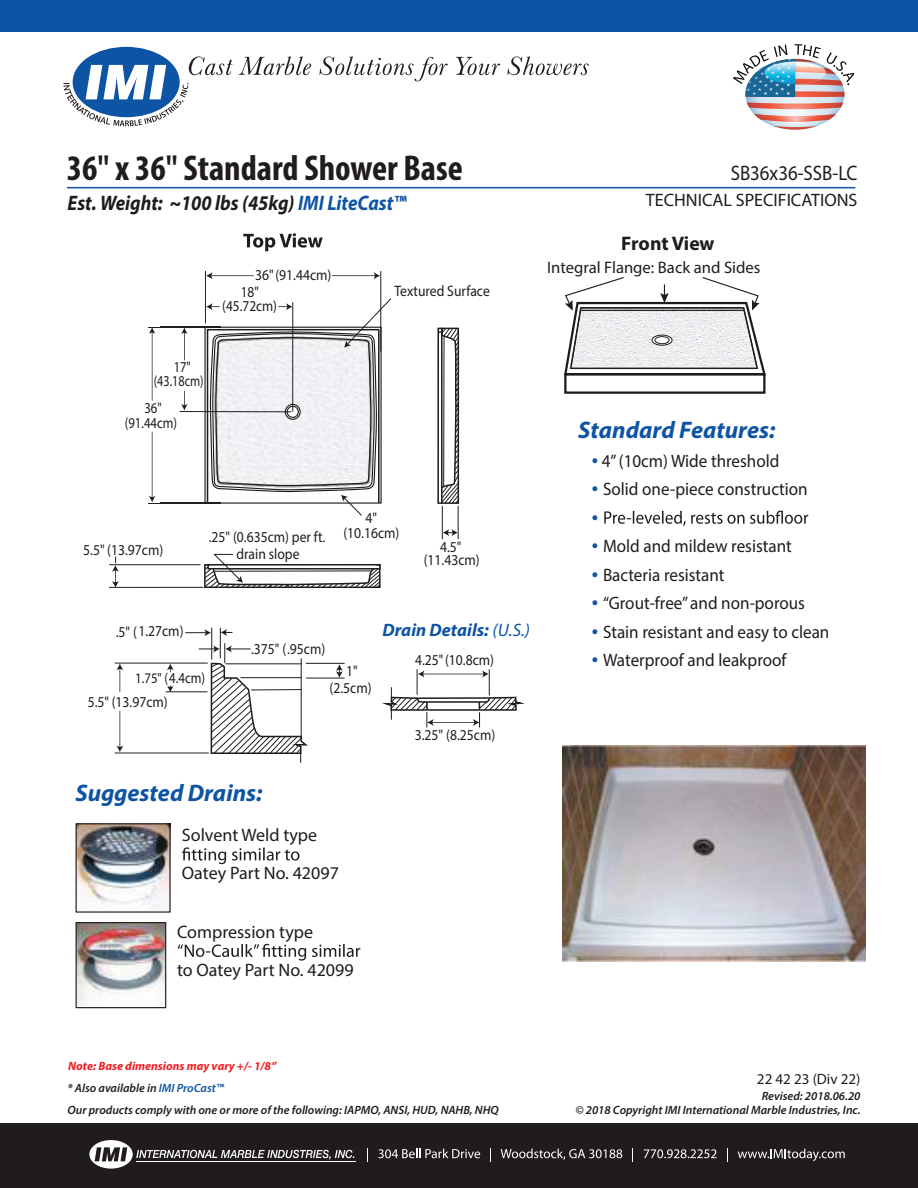
<style>
.page{position:relative;width:918px;height:1188px;background:#fff}
.page>*{position:absolute;margin:0;border:0;box-sizing:border-box;transform-origin:0 0}
.t1{font:700 condensed 36px "Myriad Pro";color:#211c1c}
.t2{font:italic 700 24px "Myriad Pro";color:#0e54a4}
.t3{font:24px "Myriad Pro";color:#0e54a4;scale:.95 1}
.t4{font:italic 700 21px "Myriad Pro";color:#211c1c;scale:.9 1}
.t5{font:21px "Myriad Pro";color:#211c1c;scale:.9 1}
.t6{font:700 19.65px "Myriad Pro";letter-spacing:-.005em;color:#211c1c}
.t7{font:18px "Myriad Pro";color:#211c1c;scale:.95 1}
.t8{font:18px/38.2px "Myriad Pro";color:#211c1c}
.t9{font:italic 700 18px "Myriad Pro";color:#0e54a4}
.t10{font:16.65px "Myriad Pro";color:#211c1c}
.t11{font:15.15px/15.1px "Myriad Pro";color:#211c1c;text-align:center;scale:.9 1}
.t12{font:15.15px/14.7px "Myriad Pro";color:#211c1c;text-align:center;scale:.84 1}
.t13{font:15.15px "Myriad Pro";color:#211c1c;scale:.88 1}
.t14{font:15.15px/13.8px "Myriad Pro";color:#211c1c;text-align:center;scale:.82 1}
.t15{font:15px "Myriad Pro";color:#211c1c}
.t16{font:14.7px "Myriad Pro";color:#211c1c;scale:.88 1}
.t17{font:italic 600 12px/13.5px "Myriad Pro";color:#211c1c;text-align:right}
.t18{font:italic 700 12px "Myriad Pro";color:#ee1d23}
.s1{color:#0e54a4}
.s2{font-weight:400}
.s3{font-size:15.15px}
.s4{font-size:24px;color:#0e54a4}
</style>
<div class="page">
<svg style="left:382px;top:669px;width:143px;height:58px"></svg>
<svg style="left:437px;top:327px;width:23px;height:177px"></svg>
<hr style="left:442px;top:506px;width:1px;height:33px;background:#211c1c">
<hr style="left:458px;top:506px;width:1px;height:33px;background:#211c1c">
<svg style="left:443px;top:529px;width:15px;height:7px"></svg>
<hr style="left:443px;top:337px;width:1px;height:150px;background:#211c1c">
<hr style="left:148px;top:503px;width:73px;height:1px;background:#211c1c">
<hr style="left:148px;top:327px;width:73px;height:1px;background:#211c1c">
<hr style="left:180px;top:411px;width:111px;height:1px;background:#211c1c">
<hr style="left:205px;top:271px;width:1px;height:52px;background:#211c1c">
<hr style="left:380px;top:271px;width:1px;height:81px;background:#211c1c">
<svg style="left:332px;top:272px;width:48px;height:7px"></svg>
<svg style="left:206px;top:272px;width:48px;height:7px"></svg>
<svg style="left:149px;top:432px;width:7px;height:70px"></svg>
<svg style="left:149px;top:328px;width:7px;height:73px"></svg>
<svg style="left:206px;top:295px;width:185px;height:221px"></svg>
<svg style="left:181px;top:391px;width:7px;height:20px"></svg>
<svg style="left:181px;top:328px;width:7px;height:32px"></svg>
<hr style="left:109px;top:564px;width:91px;height:1px;background:#211c1c">
<hr style="left:109px;top:587px;width:94px;height:1px;background:#211c1c">
<svg style="left:203px;top:554px;width:178px;height:34px"></svg>
<hr style="left:215px;top:571px;width:156px;height:1px;background:#211c1c">
<svg style="left:112px;top:557px;width:7px;height:31px"></svg>
<svg style="left:243px;top:233px;width:80px;height:18px"></svg>
<div style="left:564px;top:373px;width:202px;height:21px;border:2px solid #211c1c"></div>
<svg style="left:564px;top:277px;width:202px;height:100px"></svg>
<hr style="left:211px;top:628px;width:1px;height:32px;background:#211c1c">
<hr style="left:220px;top:628px;width:1px;height:30px;background:#211c1c">
<svg style="left:185px;top:629px;width:26px;height:7px"></svg>
<svg style="left:221px;top:629px;width:11px;height:7px"></svg>
<hr style="left:115px;top:663px;width:93px;height:1px;background:#211c1c">
<hr style="left:115px;top:753px;width:94px;height:1px;background:#211c1c">
<hr style="left:166px;top:691px;width:42px;height:1px;background:#211c1c">
<hr style="left:306px;top:663px;width:39px;height:1px;background:#211c1c">
<hr style="left:306px;top:678px;width:39px;height:1px;background:#211c1c">
<svg style="left:336px;top:664px;width:7px;height:14px"></svg>
<svg style="left:199px;top:643px;width:111px;height:120px"></svg>
<svg style="left:116px;top:664px;width:7px;height:28px"></svg>
<svg style="left:116px;top:711px;width:7px;height:41px"></svg>
<svg style="left:167px;top:664px;width:7px;height:8px"></svg>
<svg style="left:167px;top:685px;width:6px;height:7px"></svg>
<hr style="left:67px;top:187px;width:788px;height:1px;background:#0e54a4">
<svg style="left:182px;top:847px;width:117px;height:17px"></svg>
<img style="left:78px;top:825px;width:91px;height:86px">
<div style="left:76px;top:823px;width:95px;height:90px;border:1px solid #211c1c"></div>
<img style="left:78px;top:924px;width:86px;height:82px">
<div style="left:76px;top:922px;width:90px;height:86px;border:1px solid #211c1c"></div>
<svg style="left:178px;top:944px;width:182px;height:17px"></svg>
<div style="left:0;top:0;width:918px;height:31px;background:#0e54a4"></div>
<svg style="left:239px;top:56px;width:72px;height:19px"></svg>
<svg style="left:319px;top:56px;width:129px;height:25px"></svg>
<svg style="left:456px;top:57px;width:44px;height:18px"></svg>
<svg style="left:507px;top:56px;width:82px;height:19px"></svg>
<div style="left:73px;top:47px;width:107px;height:70px;background:#0e54a4;border-radius:50%"></div>
<svg style="left:63px;top:56px;width:170px;height:70px"></svg>
<svg style="left:733px;top:44px;width:121px;height:86px"></svg>
<div style="left:0;top:1123px;width:918px;height:65px;background:#211c1c"></div>
<svg style="left:89px;top:1140px;width:265px;height:29px"></svg>
<hr style="left:136px;top:1161px;width:219px;height:1px;background:#fff">
<svg style="left:367px;top:1148px;width:1px;height:13px"></svg>
<svg style="left:378px;top:1149px;width:102px;height:9px"></svg>
<svg style="left:490px;top:1148px;width:1px;height:13px"></svg>
<svg style="left:501px;top:1149px;width:121px;height:11px"></svg>
<svg style="left:632px;top:1148px;width:1px;height:13px"></svg>
<svg style="left:644px;top:1149px;width:73px;height:9px"></svg>
<svg style="left:727px;top:1148px;width:1px;height:13px"></svg>
<svg style="left:738px;top:1149px;width:107px;height:12px"></svg>
<svg style="left:604px;top:511px;width:204px;height:15px"></svg>
<img style="left:562px;top:746px;width:303px;height:216px">
<h1 class="t1" style="left:67px;top:146px;width:397px">36" x 36" Standard Shower Base</h1>
<p class="t4" style="left:68px;top:189px;width:378px">Est. Weight: ~100 lbs (45kg) <span class="s1">IMI LiteCast™</span></p>
<p class="t11" style="left:255px;top:267px;width:86px">36" (91.44cm)</p>
<p class="t13" style="left:241px;top:283px;width:22px">18"</p>
<p class="t11" style="left:394px;top:283px;width:108px">Textured Surface</p>
<p class="t13" style="left:222px;top:297px;width:64px">(45.72cm)</p>
<p class="t5" style="left:731px;top:160px;width:142px">SB36x36-SSB-LC</p>
<p class="t8" style="left:646px;top:180px;width:213px">TECHNICAL SPECIFICATIONS</p>
<p class="t6" style="left:621px;top:230px;width:95px">Front View</p>
<p class="t10" style="left:547px;top:257px;width:215px">Integral Flange: Back and Sides</p>
<p class="t14" style="left:154px;top:360px;width:62px">17" (43.18cm)</p>
<p class="t12" style="left:125px;top:401px;width:64px">36" (91.44cm)</p>
<p class="t11" style="left:83px;top:542px;width:90px">5.5" (13.97cm)</p>
<p class="t11" style="left:116px;top:623px;width:77px">.5" (1.27cm)</p>
<p class="t11" style="left:209px;top:528px;width:131px;line-height:16.6px">.25" (0.635cm) per ft. drain slope</p>
<p class="t11" style="left:343px;top:510px;width:64px">4" (10.16cm)</p>
<p class="t11" style="left:440px;top:539px;width:25px">4.5"</p>
<p class="t11" style="left:424px;top:552px;width:64px">(11.43cm)</p>
<p class="t9" style="left:383px;top:619px;width:149px">Drain Details: <span class="s2">(U.S.)</span></p>
<p class="t16" style="left:135px;top:669px;width:81px">1.75" (<span class="s3">4.4cm)</span></p>
<p class="t11" style="left:88px;top:694px;width:90px">5.5" (13.97cm)</p>
<p class="t11" style="left:251px;top:641px;width:84px">.375" (.95cm)</p>
<p class="t11" style="left:330px;top:663px;width:48px;line-height:16.4px">1" (2.5cm)</p>
<h2 class="t2" style="left:76px;top:777px;width:188px">Suggested Drains:</h2>
<p class="t8" style="left:182px;top:816px;width:159px">Solvent Weld type<br>Oatey Part No. 42097</p>
<p class="t8" style="left:177px;top:912px;width:178px">Compression type<br>to Oatey Part No. 42099</p>
<p class="t11" style="left:415px;top:652px;width:89px">4.25" (10.8cm)</p>
<p class="t11" style="left:415px;top:727px;width:91px">3.25" (8.25cm)</p>
<h2 class="t2" style="left:578px;top:414px;width:199px">Standard Features:</h2>
<p class="t7" style="left:592px;top:449px;width:199px"><span class="s4">•</span> 4” (10cm) Wide threshold</p>
<p class="t7" style="left:592px;top:478px;width:229px"><span class="s4">•</span> Solid one-piece construction</p>
<h2 class="t3" style="left:592px;top:501px;width:8px">•</h2>
<p class="t7" style="left:592px;top:535px;width:212px"><span class="s4">•</span> Mold and mildew resistant</p>
<p class="t7" style="left:592px;top:563px;width:141px"><span class="s4">•</span> Bacteria resistant</p>
<p class="t7" style="left:592px;top:592px;width:226px"><span class="s4">•</span> “Grout-free” and non-porous</p>
<p class="t7" style="left:592px;top:620px;width:252px"><span class="s4">•</span> Stain resistant and easy to clean</p>
<p class="t7" style="left:592px;top:649px;width:207px"><span class="s4">•</span> Waterproof and leakproof</p>
<p class="t18" style="left:68px;top:1059px;width:210px">Note: Base dimensions may vary +/- 1/8”</p>
<p class="t17" style="left:68px;top:1077px;width:433px;line-height:21.8px;text-align:left">* Also available in <span class="s1">IMI ProCast™<br></span>Our products comply with one or more of the following: IAPMO, ANSI, HUD, NAHB, NHQ</p>
<p class="t15" style="left:757px;top:1069px;width:105px">22 42 23 (Div 22)</p>
<p class="t17" style="left:575px;top:1089px;width:287px">Revised: 2018.06.20<br>© 2018 Copyright IMI International Marble Industries, Inc.</p>
</div>
